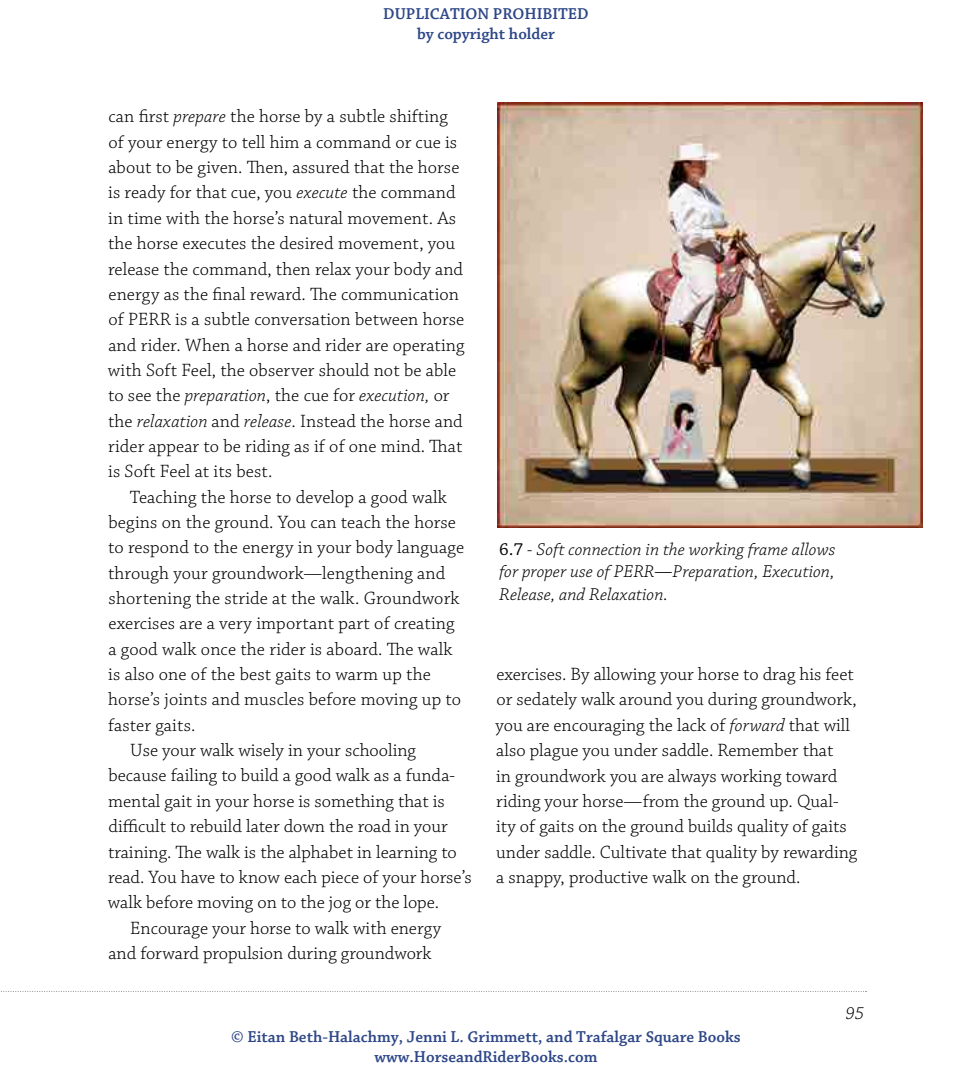
<style>
.page{position:relative;width:972px;height:1080px;background:#fff}
.page>*{position:absolute;margin:0;border:0;box-sizing:border-box;transform-origin:0 0}
.t1{font:300 18.75px/25.3px "Chaparral Pro";letter-spacing:.005em;color:#000}
.t2{font:18px/22.5px "Chaparral Pro Light It Capt";color:#000;text-align:justify}
.t3{font:600 16.5px/19.8px "Chaparral Pro";color:#2e4787;text-align:center}
.s1{font-style:italic}
.s2{font-family:"Chaparral Pro Capt"}
</style>
<div class="page">
<svg style="left:0;top:991px;width:867px;height:1px"></svg>
<img style="left:498px;top:103px;width:425px;height:425px">
<p class="t3" style="left:383px;top:5px;width:207px">DUPLICATION PROHIBITED by copyright holder</p>
<p class="t1" style="left:108px;top:105px;width:358px">can first <span class="s1">prepare</span> the horse by a subtle shifting of your energy to tell him a command or cue is about to be given. Then, assured that the horse is ready for that cue, you <span class="s1">execute</span> the command in time with the horse’s natural movement. As the horse executes the desired movement, you release the command, then relax your body and energy as the final reward. The communication of PERR is a subtle conversation between horse and rider. When a horse and rider are operating with Soft Feel, the observer should not be able to see the <span class="s1">preparation</span>, the cue for <span class="s1">execution,</span> or the <span class="s1">relaxation</span> and <span class="s1">release</span>. Instead the horse and rider appear to be riding as if of one mind. That is Soft Feel at its best.</p>
<p class="t1" style="left:130px;top:485px;width:319px">Teaching the horse to develop a good walk</p>
<p class="t1" style="left:108px;top:510px;width:349px">begins on the ground. You can teach the horse</p>
<p class="t1" style="left:108px;top:536px;width:358px">to respond to the energy in your body language</p>
<p class="t1" style="left:108px;top:561px;width:339px">through your groundwork—lengthening and</p>
<p class="t1" style="left:109px;top:586px;width:352px">shortening the stride at the walk. Groundwork</p>
<p class="t1" style="left:109px;top:612px;width:348px">exercises are a very important part of creating</p>
<p class="t1" style="left:108px;top:637px;width:346px">a good walk once the rider is aboard. The walk</p>
<p class="t1" style="left:108px;top:662px;width:324px">is also one of the best gaits to warm up the</p>
<p class="t1" style="left:108px;top:688px;width:354px">horse’s joints and muscles before moving up to</p>
<p class="t1" style="left:108px;top:713px;width:89px">faster gaits.</p>
<p class="t1" style="left:130px;top:738px;width:287px">Use your walk wisely in your schooling</p>
<p class="t1" style="left:108px;top:764px;width:348px">because failing to build a good walk as a funda-</p>
<p class="t1" style="left:108px;top:789px;width:338px">mental gait in your horse is something that is</p>
<p class="t1" style="left:109px;top:814px;width:341px">difficult to rebuild later down the road in your</p>
<p class="t1" style="left:108px;top:840px;width:350px">training. The walk is the alphabet in learning to</p>
<p class="t1" style="left:108px;top:865px;width:365px">read. You have to know each piece of your horse’s</p>
<p class="t1" style="left:108px;top:890px;width:333px">walk before moving on to the jog or the lope.</p>
<p class="t1" style="left:130px;top:916px;width:312px">Encourage your horse to walk with energy</p>
<p class="t1" style="left:108px;top:941px;width:325px">and forward propulsion during groundwork</p>
<p class="t2" style="left:499px;top:538px;width:338px"><span class="s2">6.7</span> - Soft connection in the working frame allows for proper use of PERR—Preparation, Execution, Release, and Relaxation.</p>
<p class="t1" style="left:496px;top:662px;width:363px">exercises. By allowing your horse to drag his feet or sedately walk around you during groundwork, you are encouraging the lack of <span class="s1">forward</span> that will also plague you under saddle. Remember that<br>in groundwork you are always working toward riding your horse—from the ground up. Qual&shy;ity of gaits on the ground builds quality of gaits under saddle. Cultivate that quality by rewarding a snappy, productive walk on the ground.</p>
<p class="t2" style="left:846px;top:1003px;width:20px">95</p>
<p class="t3" style="left:231px;top:1027px;width:511px">© Eitan Beth-Halachmy, Jenni L. Grimmett, and Trafalgar Square Books www.HorseandRiderBooks.com</p>
</div>
